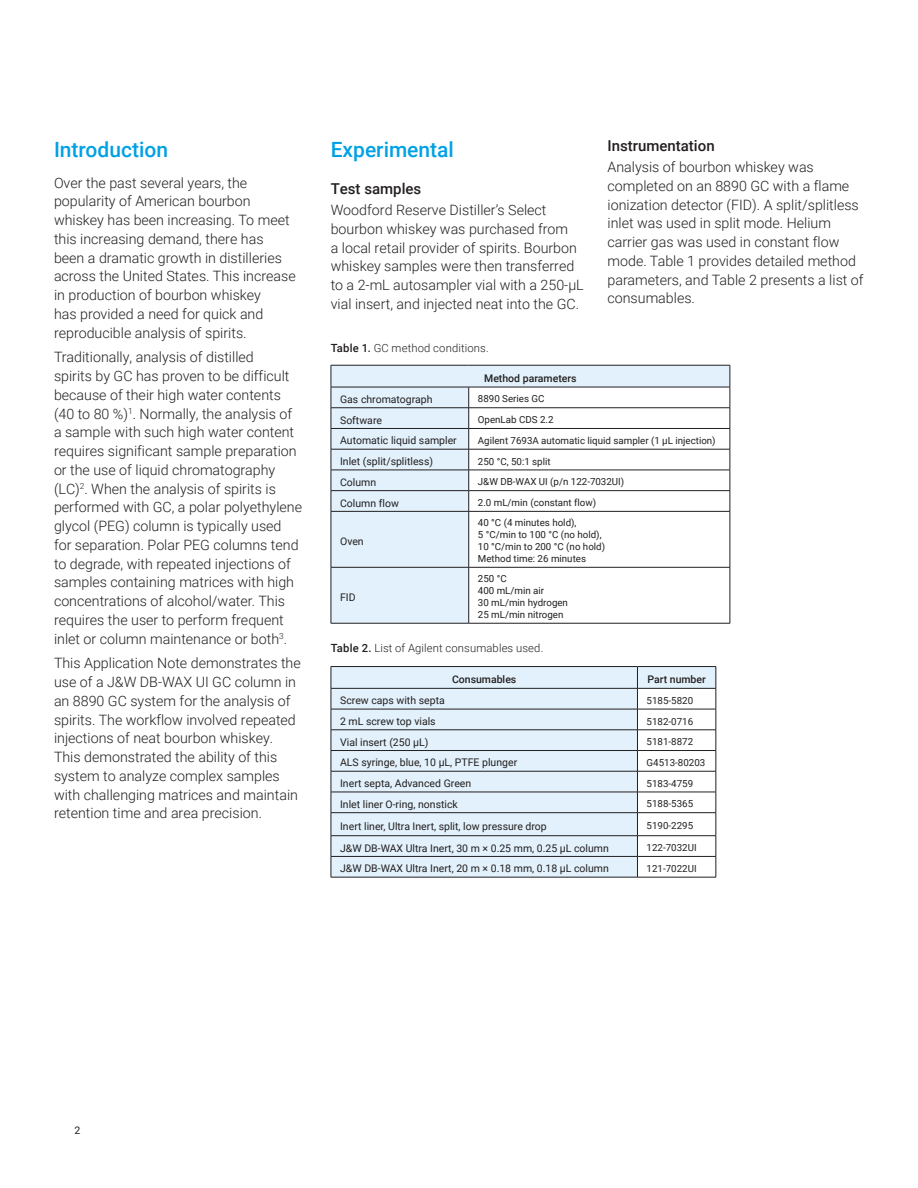
<style>
.page{position:relative;width:918px;height:1188px;background:#fff}
.page>*{position:absolute;margin:0;border:0;box-sizing:border-box;transform-origin:0 0}
.Header_1{font:500 21px "Roboto";color:#00a1e4}
.Header_2{font:500 15px "Roboto";color:#231f20}
.Text{font:300 14.25px/18.8px "Roboto";color:#231f20}
.t1{font:300 11.25px "Roboto";letter-spacing:.015em;color:#231f20}
.Table_text{font:10.5px "Roboto";color:#231f20}
.Table_header{font:500 10.5px "Roboto";color:#231f20}
.Table_text_small_FL{font:9.75px/12px "Roboto";color:#231f20}
.s1{font-weight:500}
</style>
<div class="page">
<svg style="left:332px;top:366px;width:398px;height:257px"></svg>
<hr style="left:331px;top:407px;width:138px;height:1px;background:#231f20">
<hr style="left:469px;top:407px;width:261px;height:1px;background:#231f20">
<hr style="left:331px;top:428px;width:138px;height:1px;background:#231f20">
<hr style="left:469px;top:428px;width:261px;height:1px;background:#231f20">
<hr style="left:331px;top:449px;width:138px;height:1px;background:#231f20">
<hr style="left:469px;top:449px;width:261px;height:1px;background:#231f20">
<hr style="left:331px;top:470px;width:138px;height:1px;background:#231f20">
<hr style="left:469px;top:470px;width:261px;height:1px;background:#231f20">
<hr style="left:331px;top:490px;width:138px;height:1px;background:#231f20">
<hr style="left:469px;top:490px;width:261px;height:1px;background:#231f20">
<hr style="left:331px;top:511px;width:138px;height:1px;background:#231f20">
<hr style="left:469px;top:511px;width:261px;height:1px;background:#231f20">
<hr style="left:331px;top:567px;width:138px;height:1px;background:#231f20">
<hr style="left:469px;top:567px;width:261px;height:1px;background:#231f20">
<hr style="left:730px;top:512px;width:1px;height:55px;background:#231f20">
<hr style="left:730px;top:567px;width:1px;height:56px;background:#231f20">
<hr style="left:469px;top:623px;width:261px;height:1px;background:#231f20">
<svg style="left:468px;top:388px;width:1px;height:123px"></svg>
<hr style="left:331px;top:512px;width:1px;height:55px;background:#231f20">
<hr style="left:468px;top:512px;width:1px;height:55px;background:#231f20">
<hr style="left:331px;top:567px;width:1px;height:56px;background:#231f20">
<hr style="left:468px;top:567px;width:1px;height:56px;background:#231f20">
<hr style="left:331px;top:623px;width:138px;height:1px;background:#231f20">
<hr style="left:331px;top:365px;width:138px;height:1px;background:#231f20">
<svg style="left:331px;top:365px;width:1px;height:146px"></svg>
<hr style="left:469px;top:365px;width:261px;height:1px;background:#231f20">
<svg style="left:730px;top:365px;width:1px;height:146px"></svg>
<hr style="left:331px;top:387px;width:138px;height:1px;background:#231f20">
<hr style="left:469px;top:387px;width:261px;height:1px;background:#231f20">
<svg style="left:332px;top:667px;width:384px;height:210px;fill:#e2f1fb"></svg>
<hr style="left:331px;top:709px;width:306px;height:1px;background:#231f20">
<hr style="left:637px;top:709px;width:79px;height:1px;background:#231f20">
<hr style="left:331px;top:730px;width:306px;height:1px;background:#231f20">
<hr style="left:637px;top:730px;width:79px;height:1px;background:#231f20">
<hr style="left:331px;top:750px;width:306px;height:1px;background:#231f20">
<hr style="left:637px;top:750px;width:79px;height:1px;background:#231f20">
<hr style="left:331px;top:771px;width:306px;height:1px;background:#231f20">
<hr style="left:637px;top:771px;width:79px;height:1px;background:#231f20">
<hr style="left:331px;top:792px;width:306px;height:1px;background:#231f20">
<hr style="left:637px;top:792px;width:79px;height:1px;background:#231f20">
<hr style="left:331px;top:812px;width:306px;height:1px;background:#231f20">
<hr style="left:637px;top:812px;width:79px;height:1px;background:#231f20">
<hr style="left:331px;top:835px;width:306px;height:1px;background:#231f20">
<hr style="left:637px;top:835px;width:79px;height:1px;background:#231f20">
<hr style="left:331px;top:856px;width:306px;height:1px;background:#231f20">
<hr style="left:637px;top:856px;width:79px;height:1px;background:#231f20">
<hr style="left:637px;top:877px;width:79px;height:1px;background:#231f20">
<svg style="left:637px;top:667px;width:1px;height:210px"></svg>
<hr style="left:331px;top:877px;width:306px;height:1px;background:#231f20">
<hr style="left:331px;top:666px;width:306px;height:1px;background:#231f20">
<svg style="left:331px;top:667px;width:1px;height:210px"></svg>
<hr style="left:637px;top:666px;width:79px;height:1px;background:#231f20">
<svg style="left:716px;top:667px;width:1px;height:210px"></svg>
<hr style="left:331px;top:688px;width:306px;height:1px;background:#231f20">
<hr style="left:637px;top:688px;width:79px;height:1px;background:#231f20">
<p class="Header_1" style="left:54px;top:135px;width:116px">Introduction</p>
<p class="Text" style="left:54px;top:173px;width:243px">Over the past several years, the popularity of American bourbon whiskey has been increasing. To meet this increasing demand, there has been a dramatic growth in distilleries across the United States. This increase in production of bourbon whiskey<br>has provided a need for quick and reproducible analysis of spirits.</p>
<p class="Text" style="left:54px;top:347px;width:250px">Traditionally, analysis of distilled<br>spirits by GC has proven to be difficult because of their high water contents (40 to 80 %)<sup>1</sup>. Normally, the analysis of a sample with such high water content requires significant sample preparation or the use of liquid chromatography (LC)<sup>2</sup>. When the analysis of spirits is performed with GC, a polar polyethylene glycol (PEG) column is typically used for separation. Polar PEG columns tend to degrade, with repeated injections of samples containing matrices with high concentrations of alcohol/water. This requires the user to perform frequent inlet or column maintenance or both<sup>3</sup>.</p>
<p class="Text" style="left:54px;top:653px;width:248px">This Application Note demonstrates the use of a J&amp;W DB-WAX UI GC column in an 8890 GC system for the analysis of spirits. The workflow involved repeated injections of neat bourbon whiskey.<br>This demonstrated the ability of this system to analyze complex samples with challenging matrices and maintain retention time and area precision.</p>
<p class="Header_1" style="left:331px;top:135px;width:125px">Experimental</p>
<p class="Header_2" style="left:331px;top:178px;width:92px">Test samples</p>
<p class="Text" style="left:331px;top:200px;width:255px">Woodford Reserve Distiller’s Select bourbon whiskey was purchased from<br>a local retail provider of spirits. Bourbon whiskey samples were then transferred to a 2-mL autosampler vial with a 250-µL vial insert, and injected neat into the GC.</p>
<p class="Header_2" style="left:608px;top:135px;width:109px">Instrumentation</p>
<p class="Text" style="left:608px;top:157px;width:258px">Analysis of bourbon whiskey was completed on an 8890 GC with a flame ionization detector (FID). A split/splitless inlet was used in split mode. Helium carrier gas was used in constant flow mode. Table 1 provides detailed method parameters, and Table 2 presents a list of consumables.</p>
<p class="t1" style="left:331px;top:340px;width:160px"><span class="s1">Table 1.</span> GC method conditions.</p>
<p class="Table_header" style="left:484px;top:371px;width:94px">Method parameters</p>
<p class="Table_text" style="left:340px;top:392px;width:94px">Gas chromatograph</p>
<p class="Table_text_small_FL" style="left:478px;top:393px;width:68px">8890 Series GC</p>
<p class="Table_text" style="left:340px;top:413px;width:44px">Software</p>
<p class="Table_text_small_FL" style="left:478px;top:413px;width:77px">OpenLab CDS 2.2</p>
<p class="Table_text" style="left:340px;top:433px;width:118px">Automatic liquid sampler</p>
<p class="Table_text_small_FL" style="left:478px;top:434px;width:239px">Agilent 7693A automatic liquid sampler (1 µL injection)</p>
<p class="Table_text" style="left:340px;top:454px;width:95px">Inlet (split/splitless)</p>
<p class="Table_text_small_FL" style="left:478px;top:455px;width:74px">250 °C, 50:1 split</p>
<p class="Table_text" style="left:340px;top:475px;width:38px">Column</p>
<p class="Table_text_small_FL" style="left:478px;top:476px;width:148px">J&amp;W DB-WAX UI (p/n 122-7032UI)</p>
<p class="Table_text" style="left:340px;top:495px;width:60px">Column flow</p>
<p class="Table_text_small_FL" style="left:478px;top:496px;width:120px">2.0 mL/min (constant flow)</p>
<p class="Table_text" style="left:340px;top:534px;width:25px">Oven</p>
<p class="Table_text_small_FL" style="left:478px;top:517px;width:129px">40 °C (4 minutes hold),<br>5 °C/min to 100 °C (no hold),<br>10 °C/min to 200 °C (no hold)<br>Method time: 26 minutes</p>
<p class="Table_text_small_FL" style="left:478px;top:573px;width:92px">250 °C<br>400 mL/min air<br>30 mL/min hydrogen<br>25 mL/min nitrogen</p>
<p class="t1" style="left:331px;top:640px;width:214px"><span class="s1">Table 2.</span> List of Agilent consumables used.</p>
<p class="Table_header" style="left:452px;top:672px;width:66px">Consumables</p>
<p class="Table_header" style="left:647px;top:672px;width:60px">Part number</p>
<p class="Table_text" style="left:340px;top:693px;width:106px">Screw caps with septa</p>
<p class="Table_text_small_FL" style="left:647px;top:694px;width:48px">5185-5820</p>
<p class="Table_text" style="left:340px;top:714px;width:97px">2 mL screw top vials</p>
<p class="Table_text_small_FL" style="left:647px;top:715px;width:48px">5182-0716</p>
<p class="Table_text" style="left:340px;top:735px;width:90px">Vial insert (250 µL)</p>
<p class="Table_text_small_FL" style="left:647px;top:735px;width:48px">5181-8872</p>
<p class="Table_text" style="left:340px;top:755px;width:179px">ALS syringe, blue, 10 µL, PTFE plunger</p>
<p class="Table_text_small_FL" style="left:647px;top:756px;width:60px">G4513-80203</p>
<p class="Table_text" style="left:340px;top:776px;width:133px">Inert septa, Advanced Green</p>
<p class="Table_text_small_FL" style="left:647px;top:777px;width:48px">5183-4759</p>
<p class="Table_text" style="left:340px;top:797px;width:119px">Inlet liner O-ring, nonstick</p>
<p class="Table_text_small_FL" style="left:647px;top:798px;width:48px">5188-5365</p>
<p class="Table_text" style="left:340px;top:819px;width:208px">Inert liner, Ultra Inert, split, low pressure drop</p>
<p class="Table_text_small_FL" style="left:647px;top:819px;width:48px">5190-2295</p>
<p class="Table_text" style="left:340px;top:840px;width:270px">J&amp;W DB-WAX Ultra Inert, 30 m × 0.25 mm, 0.25 µL column</p>
<p class="Table_text_small_FL" style="left:647px;top:841px;width:52px">122-7032UI</p>
<p class="Table_text" style="left:340px;top:861px;width:270px">J&amp;W DB-WAX Ultra Inert, 20 m × 0.18 mm, 0.18 µL column</p>
<p class="Table_text_small_FL" style="left:647px;top:862px;width:52px">121-7022UI</p>
<p class="Table_text" style="left:340px;top:590px;width:17px">FID</p>
<p class="Table_text" style="left:75px;top:1123px;width:7px">2</p>
</div>
